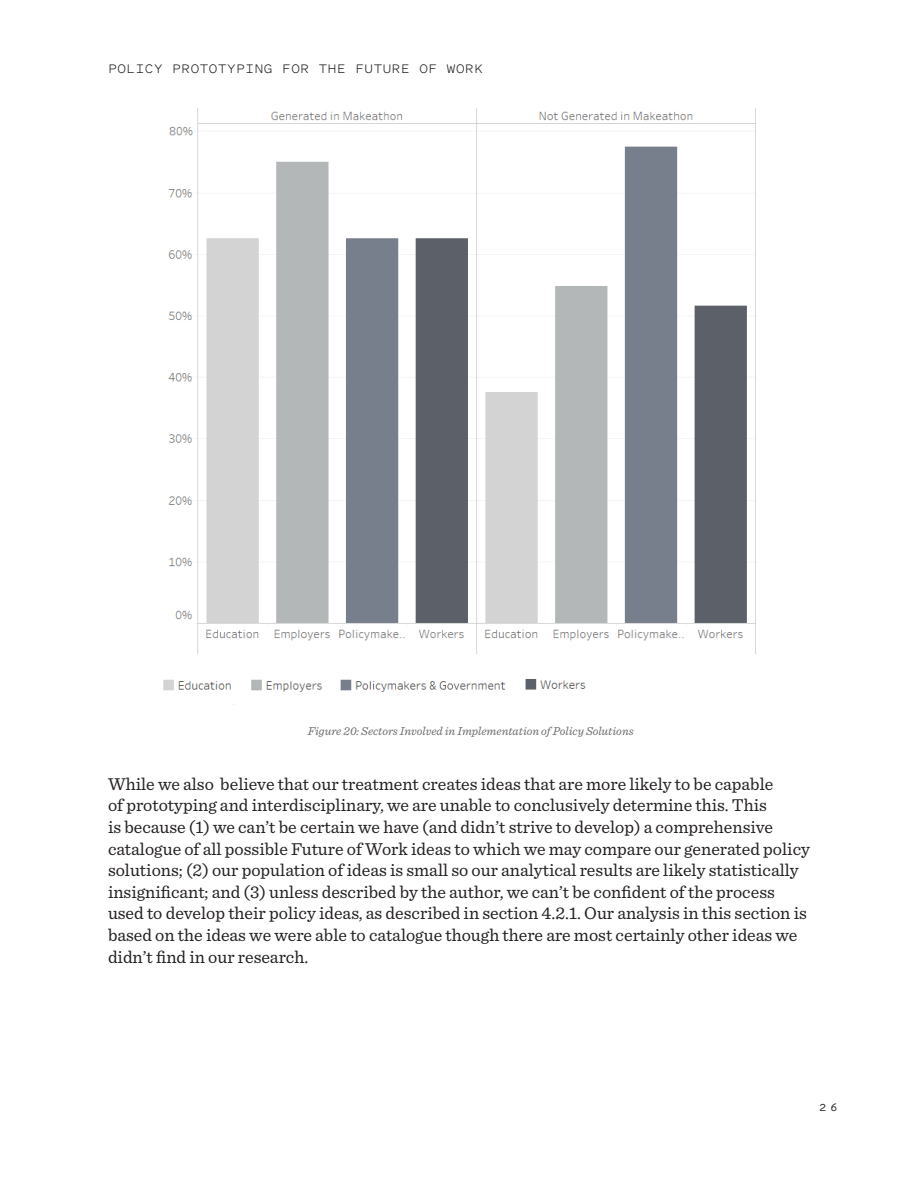
<style>
.page{position:relative;width:918px;height:1188px;background:#fff}
.page>*{position:absolute;margin:0;border:0;box-sizing:border-box;transform-origin:0 0}
.Body{font:18px/21.6px "Sentinel";color:#231f20}
.t1{font:18px "Pitch Sans";color:#231f20}
.t2{font:15px "Pitch Sans";letter-spacing:-.005em;color:#231f20}
.t3{font:italic 12px "Sentinel";color:#6c6d70}
</style>
<div class="page">
<img style="left:163px;top:108px;width:593px;height:597px">
<p class="t2" style="left:108px;top:58px;width:377px">POLICY PROTOTYPING FOR THE FUTURE OF WORK</p>
<p class="t3" style="left:308px;top:722px;width:327px">Figure 20: Sectors Involved in Implementation of Policy Solutions</p>
<p class="Body" style="left:108px;top:772px;width:704px">While we also believe that our treatment creates ideas that are more likely to be capable<br>of prototyping and interdisciplinary, we are unable to conclusively determine this. This<br>is because (1) we can’t be certain we have (and didn’t strive to develop) a comprehensive catalogue of all possible Future of Work ideas to which we may compare our generated policy solutions; (2) our population of ideas is small so our analytical results are likely statistically insignificant; and (3) unless described by the author, we can’t be confident of the process used to develop their policy ideas, as described in section 4.2.1. Our analysis in this section is based on the ideas we were able to catalogue though there are most certainly other ideas we didn’t find in our research.</p>
<p class="t1" style="left:818px;top:1094px;width:24px">26</p>
</div>
